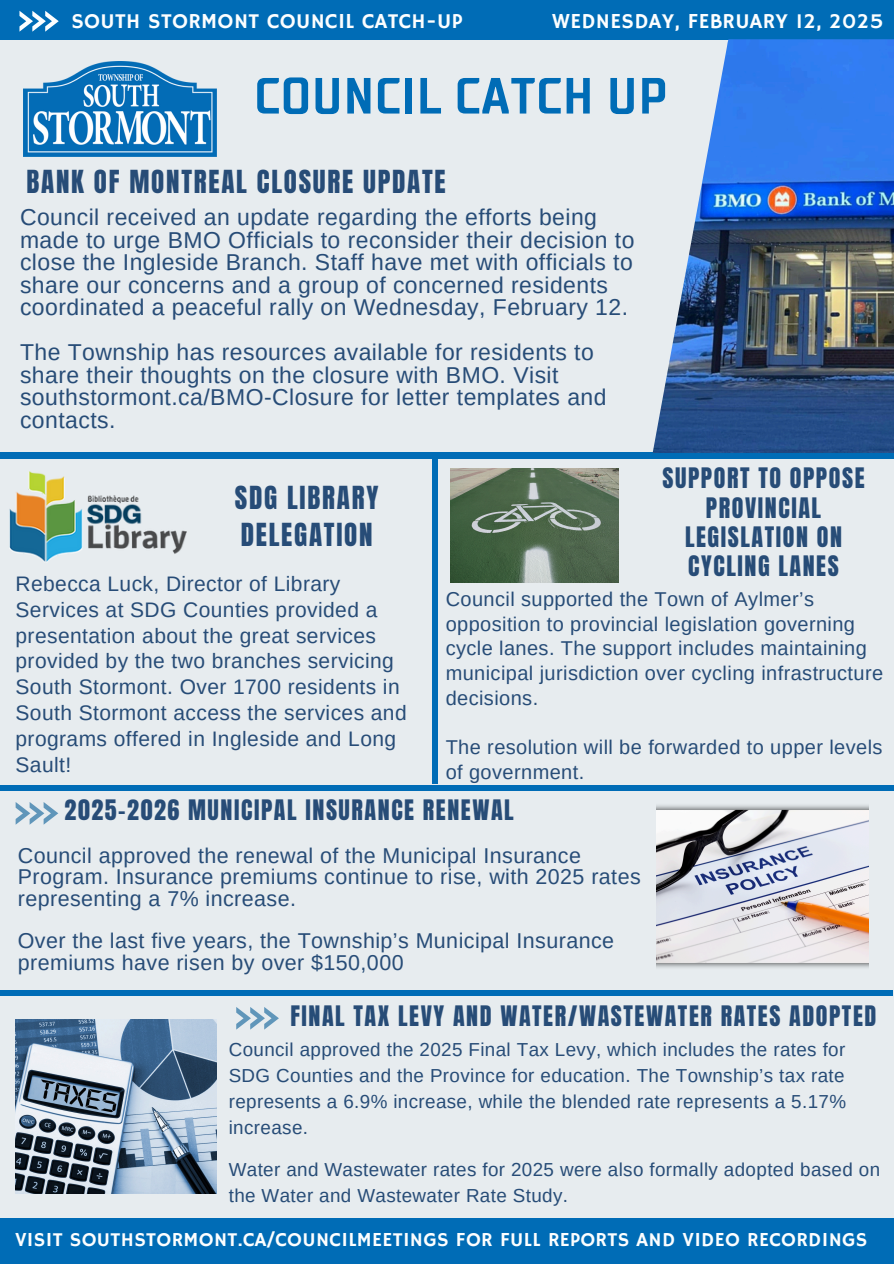
<style>
.page{position:relative;width:894px;height:1264px;background:#fff}
.page>*{position:absolute;margin:0;border:0;box-sizing:border-box;transform-origin:0 0}
.t1{font:700 50.85px "TT Supermolot Condensed";letter-spacing:.025em;color:#006cb6}
.t2{font:27px/37.2px "Anton";letter-spacing:.065em;color:#274c77}
.t3{font:24px/29.2px "Anton";letter-spacing:.065em;color:#274c77;text-align:center}
.t4{font:22.95px/22.5px "Arimo";letter-spacing:.02em;color:#274c77}
.t5{font:21.45px/21.3px "Arimo";letter-spacing:.02em;color:#274c77}
.t6{font:21.3px "Hammersmith One";letter-spacing:.015em;color:#fcfeff}
.t7{font:21px/25.8px "Arimo";letter-spacing:.02em;color:#274c77}
.t8{font:19.95px/24.8px "Arimo";letter-spacing:.02em;color:#274c77}
.t9{font:19.8px "Hammersmith One";letter-spacing:.015em;color:#fcfeff}
.t10{font:18.75px/25.8px "Arimo";letter-spacing:.02em;color:#274c77;text-align:justify}
</style>
<div class="page">
<div style="left:0;top:0;width:893px;height:1263px;background:#e7ecef"></div>
<div style="left:0;top:452px;width:893px;height:7px;background:#006cb6"></div>
<div style="left:0;top:0;width:893px;height:39px;background:#006cb6"></div>
<svg style="left:19px;top:11px;width:40px;height:21px"></svg>
<div style="left:0;top:1218px;width:893px;height:45px;background:#006cb6"></div>
<svg style="left:236px;top:1007px;width:43px;height:22px"></svg>
<div style="left:432px;top:459px;width:5px;height:324px;background:#006cb6"></div>
<div style="left:0;top:990px;width:892px;height:6px;background:#006cb6"></div>
<img style="left:24px;top:61px;width:192px;height:96px">
<img style="left:652px;top:39px;width:241px;height:414px">
<img style="left:10px;top:471px;width:176px;height:91px">
<img style="left:15px;top:1019px;width:201px;height:174px">
<div style="left:0;top:785px;width:893px;height:6px;background:#006cb6"></div>
<img style="left:656px;top:805px;width:211px;height:163px">
<svg style="left:16px;top:802px;width:42px;height:22px"></svg>
<img style="left:450px;top:468px;width:168px;height:114px">
<h1 class="t6" style="left:71px;top:9px;width:392px">SOUTH STORMONT COUNCIL CATCH-UP</h1>
<p class="t6" style="left:552px;top:9px;width:333px">WEDNESDAY, FEBRUARY 12, 2025</p>
<h6 class="t1" style="left:254px;top:63px;width:414px">COUNCIL CATCH UP</h6>
<h6 class="t2" style="left:26px;top:163px;width:420px">BANK OF MONTREAL CLOSURE UPDATE</h6>
<h6 class="t4" style="left:20px;top:206px;width:615px">Council received an update regarding the efforts being made to urge BMO Officials to reconsider their decision to close the Ingleside Branch. Staff have met with officials to share our concerns and a group of concerned residents coordinated a peaceful rally on Wednesday, February 12.</h6>
<h6 class="t4" style="left:20px;top:341px;width:588px">The Township has resources available for residents to share their thoughts on the closure with BMO. Visit southstormont.ca/BMO-Closure for letter templates and contacts.</h6>
<h3 class="t2" style="left:235px;top:479px;width:145px">SDG LIBRARY<br>DELEGATION</h3>
<h4 class="t7" style="left:15px;top:570px;width:392px">Rebecca Luck, Director of Library Services at SDG Counties provided a presentation about the great services provided by the two branches servicing South Stormont. Over 1700 residents in South Stormont access the services and programs offered in Ingleside and Long Sault!</h4>
<p class="t3" style="left:662px;top:464px;width:203px">SUPPORT TO OPPOSE<br>PROVINCIAL<br>LEGISLATION ON<br>CYCLING LANES</p>
<p class="t8" style="left:445px;top:586px;width:439px">Council supported the Town of Aylmer’s opposition to provincial legislation governing cycle lanes. The support includes maintaining municipal jurisdiction over cycling infrastructure decisions.</p>
<p class="t8" style="left:445px;top:735px;width:438px">The resolution will be forwarded to upper levels of government.</p>
<p class="t3" style="left:65px;top:795px;width:450px">2025-2026 MUNICIPAL INSURANCE RENEWAL</p>
<p class="t5" style="left:18px;top:844px;width:624px">Council approved the renewal of the Municipal Insurance<br>Program. Insurance premiums continue to rise, with 2025 rates representing a 7% increase.</p>
<h6 class="t5" style="left:18px;top:930px;width:597px">Over the last five years, the Township’s Municipal Insurance premiums have risen by over $150,000</h6>
<h3 class="t3" style="left:290px;top:1001px;width:587px">FINAL TAX LEVY AND WATER/WASTEWATER RATES ADOPTED</h3>
<h2 class="t10" style="left:229px;top:1037px;width:618px">Council approved the 2025 Final Tax Levy, which includes the rates for SDG Counties and the Province for education. The Township’s tax rate represents a 6.9% increase, while the blended rate represents a 5.17% increase.</h2>
<h4 class="t10" style="left:229px;top:1156px;width:652px">Water and Wastewater rates for 2025 were also formally adopted based on the Water and Wastewater Rate Study.</h4>
<h2 class="t9" style="left:15px;top:1227px;width:853px">VISIT SOUTHSTORMONT.CA/COUNCILMEETINGS FOR FULL REPORTS AND VIDEO RECORDINGS</h2>
</div>
